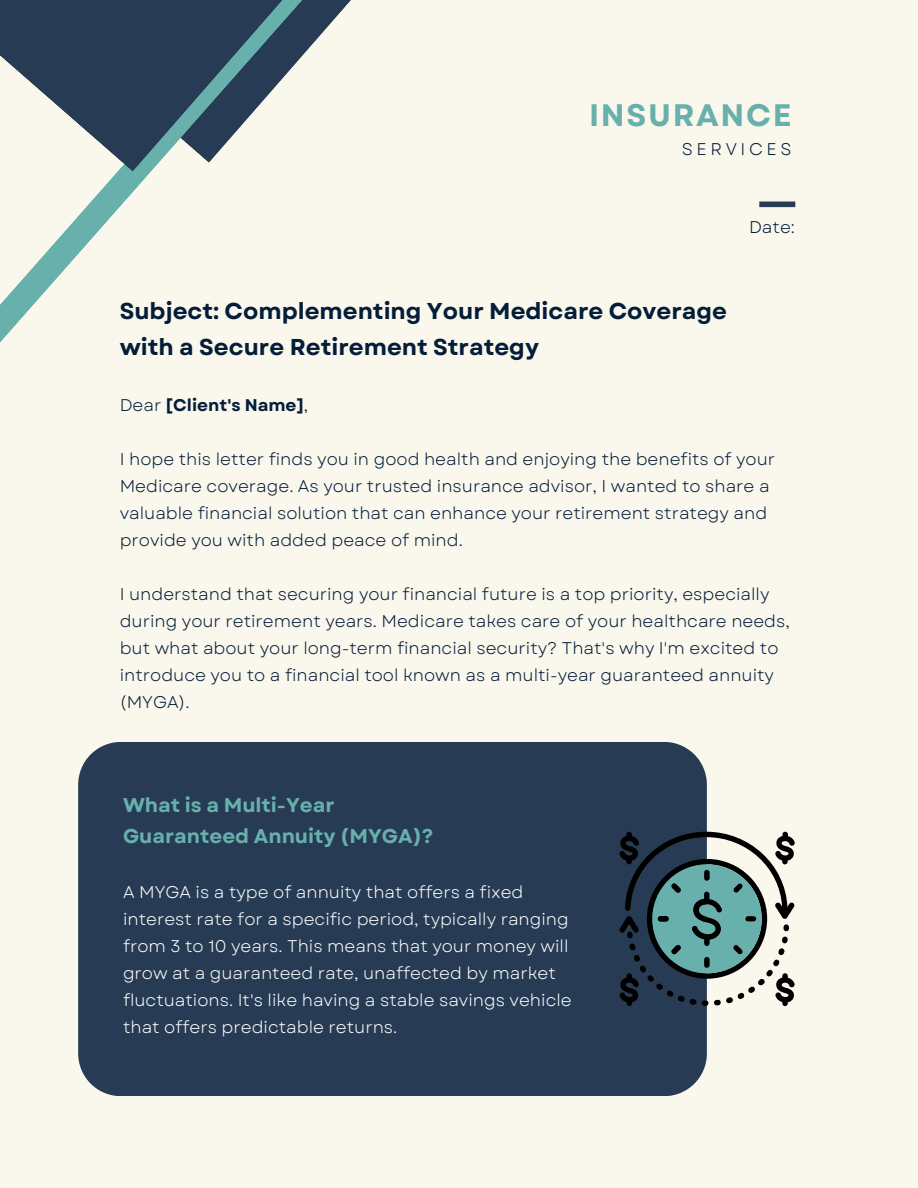
<style>
.page{position:relative;width:918px;height:1188px;background:#faf7ed}
.page>*{position:absolute;margin:0;border:0;box-sizing:border-box;transform-origin:0 0}
.t1{font:700 31.05px "Garet";letter-spacing:.055em;color:#68b0ab}
.t2{font:700 22.95px "Garet";color:#041d39}
.t3{font:700 19.95px "Garet";color:#68b0ab}
.t4{font:16.95px/27px "Garet";color:#041d39}
.t5{font:16.95px/27px "Garet";color:#fff}
.t6{font:700 16.95px "Garet";color:#041d39}
.t7{font:16.95px "Garet";letter-spacing:.215em;color:#041d39}
.s1{font-weight:400}
</style>
<div class="page">
<svg style="left:0;top:172px;width:150px;height:170px"></svg>
<svg style="left:0;top:0;width:351px;height:172px;fill:#273c54"></svg>
<div style="left:78px;top:742px;width:628px;height:354px;background:#273c54"></div>
<div style="left:759px;top:201px;width:36px;height:6px;background:#273c54"></div>
<svg style="left:619px;top:832px;width:176px;height:174px"></svg>
<p class="t1" style="left:589px;top:93px;width:204px">INSURANCE</p>
<p class="t7" style="left:682px;top:137px;width:111px">SERVICES</p>
<p class="t4" style="left:749px;top:214px;width:47px">Date:</p>
<p class="t2" style="left:120px;top:294px;width:609px">Subject: Complementing Your Medicare Coverage</p>
<p class="t2" style="left:120px;top:330px;width:421px">with a Secure Retirement Strategy</p>
<p class="t6" style="left:120px;top:393px;width:190px"><span class="s1">Dear</span> [Client's Name]<span class="s1">,</span></p>
<p class="t4" style="left:120px;top:446px;width:657px">I hope this letter finds you in good health and enjoying the benefits of your Medicare coverage. As your trusted insurance advisor, I wanted to share a valuable financial solution that can enhance your retirement strategy and provide you with added peace of mind.</p>
<p class="t4" style="left:120px;top:581px;width:672px">I understand that securing your financial future is a top priority, especially during your retirement years. Medicare takes care of your healthcare needs, but what about your long-term financial security? That's why I'm excited to introduce you to a financial tool known as a multi-year guaranteed annuity (MYGA).</p>
<p class="t3" style="left:123px;top:790px;width:213px">What is a Multi-Year</p>
<p class="t3" style="left:123px;top:822px;width:312px">Guaranteed Annuity (MYGA)?</p>
<p class="t5" style="left:123px;top:879px;width:450px">A MYGA is a type of annuity that offers a fixed interest rate for a specific period, typically ranging from 3 to 10 years. This means that your money will grow at a guaranteed rate, unaffected by market fluctuations. It's like having a stable savings vehicle that offers predictable returns.</p>
</div>
